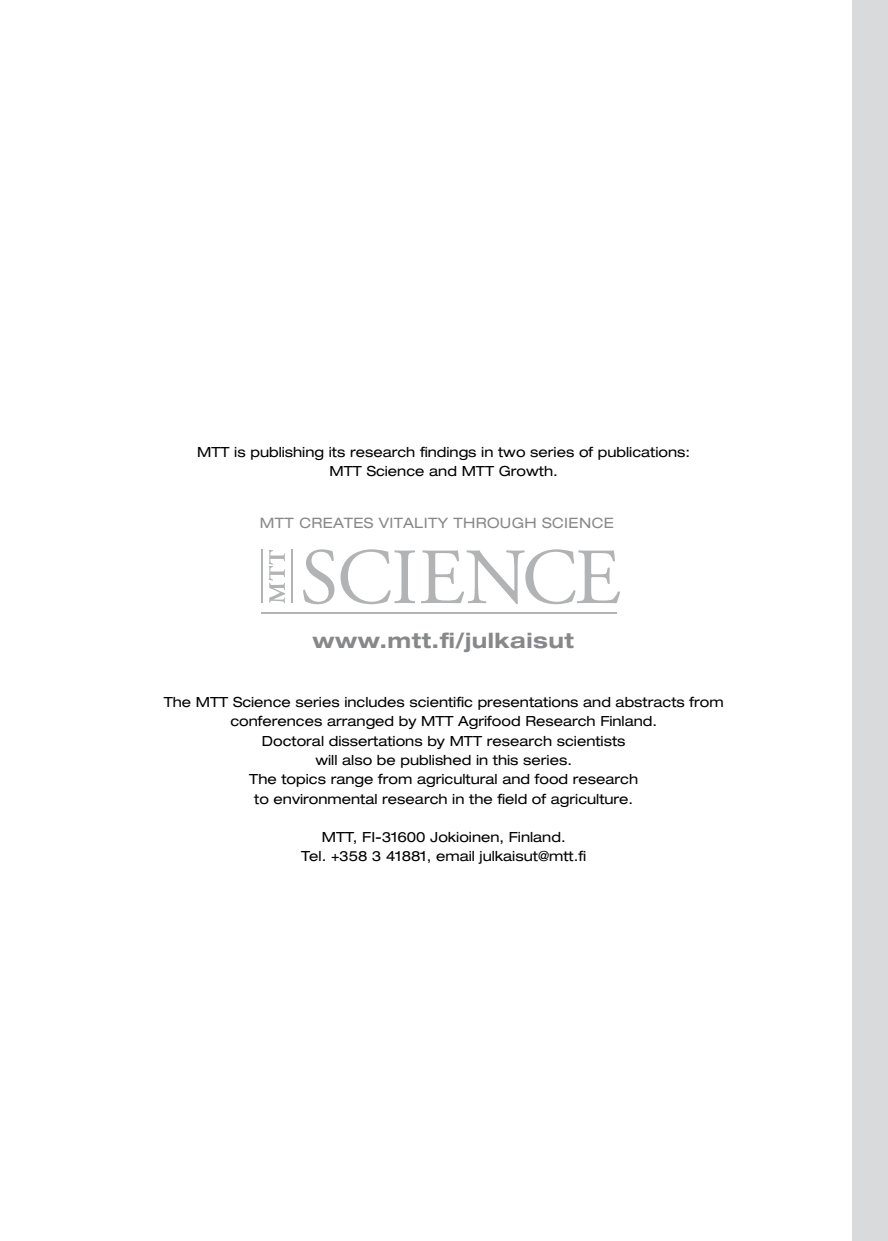
<style>
.page{position:relative;width:888px;height:1241px;background:#fff}
.page>*{position:absolute;margin:0;border:0;box-sizing:border-box;transform-origin:0 0}
.t1{font:700 expanded 21px "Helvetica Neue LT Pro";letter-spacing:.025em;color:#87888a}
.t2{font:expanded 14.35px "Helvetica Neue LT Pro";letter-spacing:.025em;color:#87888a}
.t3{font:expanded 14px/19.2px "Helvetica Neue LT Pro";color:#000;text-align:center}
</style>
<div class="page">
<svg style="left:303px;top:549px;width:31px;height:55px"></svg>
<svg style="left:341px;top:549px;width:74px;height:55px"></svg>
<svg style="left:421px;top:549px;width:199px;height:55px"></svg>
<hr style="left:261px;top:549px;width:2px;height:54px;background:#b1b3b4">
<hr style="left:291px;top:549px;width:1px;height:54px;background:#b1b3b4">
<hr style="left:261px;top:612px;width:356px;height:1px;background:#b1b3b4">
<svg style="left:269px;top:550px;width:16px;height:53px"></svg>
<div style="left:852px;top:0;width:36px;height:1240px;background:#d9dadb"></div>
<p class="t3" style="left:197px;top:441px;width:494px">MTT is publishing its research findings in two series of publications:<br>MTT Science and MTT Growth.</p>
<p class="t2" style="left:260px;top:513px;width:355px">MTT CREATES VITALITY THROUGH SCIENCE</p>
<h1 class="t1" style="left:312px;top:626px;width:263px">www.mtt.fi/julkaisut</h1>
<p class="t3" style="left:164px;top:692px;width:561px">The MTT Science series includes scientific presentations and abstracts from conferences arranged by MTT Agrifood Research Finland.<br>Doctoral dissertations by MTT research scientists<br>will also be published in this series.<br>The topics range from agricultural and food research<br>to environmental research in the field of agriculture.</p>
<p class="t3" style="left:301px;top:826px;width:287px">MTT, FI-31600 Jokioinen, Finland.<br>Tel. +358 3 41881, email julkaisut@mtt.fi</p>
</div>
